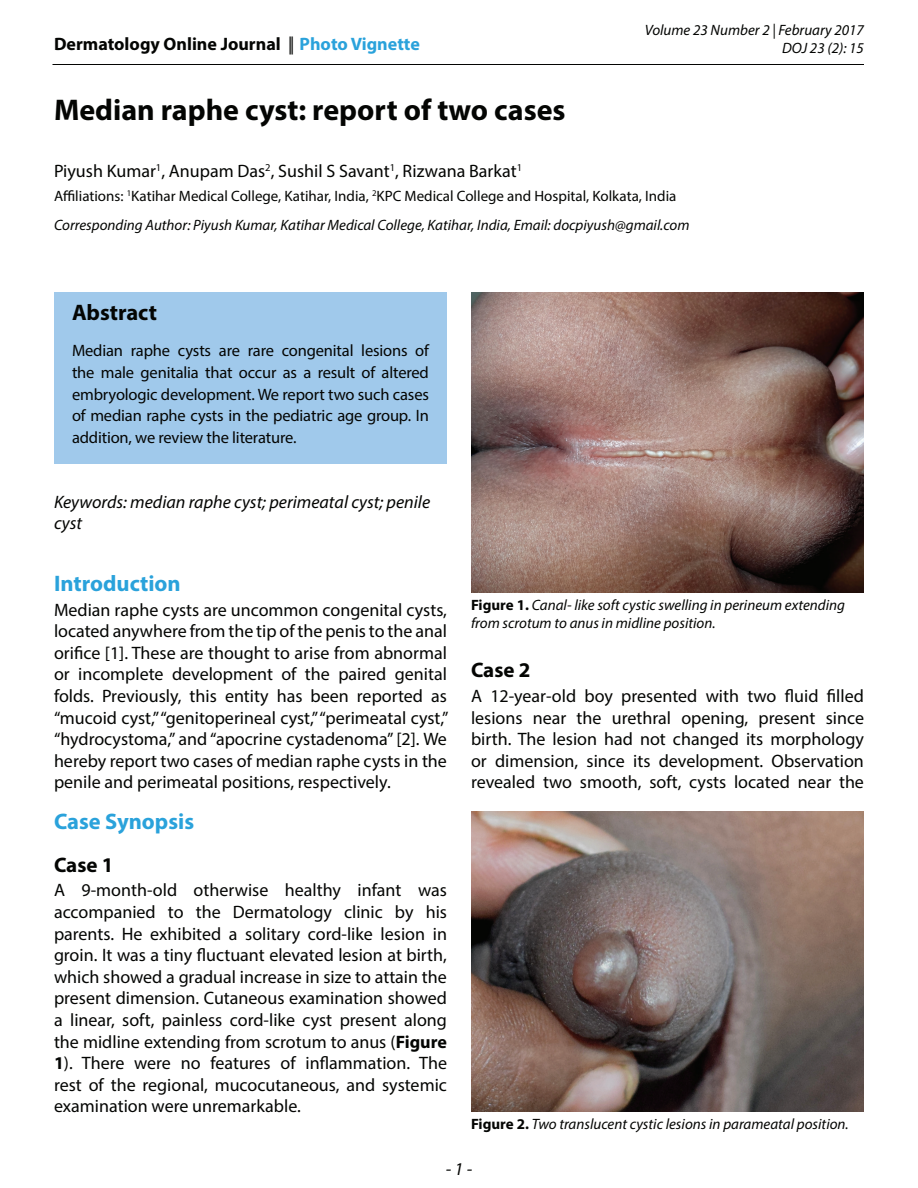
<style>
.page{position:relative;width:918px;height:1188px;background:#fff}
.page>*{position:absolute;margin:0;border:0;box-sizing:border-box;transform-origin:0 0}
.t1{font:700 30px "Myriad Pro";color:#040503}
.Sub_title_Color{font:700 22.5px "Myriad Pro";color:#2aa2db}
.Sub_title_Abstract{font:700 22.5px "Myriad Pro";color:#040503}
.Sub_title_Color-2{font:700 21px "Myriad Pro";color:#040503}
.Body_text{font:18px/21.6px "Myriad Pro";color:#040503;text-align:justify}
.Keywords{font:italic 18px/21.6px "Myriad Pro";color:#040503}
.Affiliations_1{font:18px "Myriad Pro";color:#040503}
.t2{font:700 18px "Myriad Pro";color:#040503}
.Body_text_Abstract{font:16.5px/21.6px "Myriad Pro";letter-spacing:-.01em;color:#040503;text-align:justify}
.Figure_caption{font:italic 15px/18px "Myriad Pro";color:#040503}
.Corresponding_author{font:italic 15px/18px "Myriad Pro";color:#040503;text-align:right}
.Affiliations_1-2{font:15px "Myriad Pro";color:#040503}
.s1{font-weight:400}
.s2{color:#2aa2db}
.s3{font-weight:700}
.s4{font-weight:700;font-style:normal}
</style>
<div class="page">
<hr style="left:52px;top:64px;width:812px;height:1px;background:#040503">
<div style="left:54px;top:292px;width:393px;height:172px;background:#a0c9eb"></div>
<img style="left:471px;top:292px;width:393px;height:300px">
<img style="left:471px;top:812px;width:393px;height:300px">
<p class="t2" style="left:54px;top:32px;width:367px">Dermatology Online Journal <span class="s1">||</span> <span class="s2">Photo Vignette</span></p>
<p class="t1" style="left:54px;top:90px;width:513px">Median raphe cyst: report of two cases</p>
<p class="Corresponding_author" style="left:645px;top:20px;width:221px">Volume 23 Number 2 | February 2017<br>DOJ 23 (2): 15</p>
<p class="Affiliations_1" style="left:54px;top:160px;width:470px">Piyush Kumar<sup>1</sup>, Anupam Das<sup>2</sup>, Sushil S Savant<sup>1</sup>, Rizwana Barkat<sup>1</sup></p>
<p class="Affiliations_1-2" style="left:54px;top:187px;width:624px">Affiliations: <sup>1</sup>Katihar Medical College, Katihar, India, <sup>2</sup>KPC Medical College and Hospital, Kolkata, India</p>
<p class="Corresponding_author" style="left:54px;top:215px;width:637px">Corresponding Author: Piyush Kumar, Katihar Medical College, Katihar, India, Email: docpiyush@gmail.com</p>
<p class="Sub_title_Abstract" style="left:72px;top:298px;width:87px">Abstract</p>
<p class="Body_text_Abstract" style="left:72px;top:340px;width:359px">Median raphe cysts are rare congenital lesions of the male genitalia that occur as a result of altered embryologic development. We report two such cases of median raphe cysts in the pediatric age group. In addition, we review the literature.</p>
<p class="Keywords" style="left:54px;top:490px;width:378px">Keywords: median raphe cyst; perimeatal cyst; penile cyst</p>
<p class="Sub_title_Color" style="left:54px;top:569px;width:128px">Introduction</p>
<p class="Body_text" style="left:54px;top:598px;width:396px">Median raphe cysts are uncommon congenital cysts, located anywhere from the tip of the penis to the anal orifice [1]. These are thought to arise from abnormal or incomplete development of the paired genital folds. Previously, this entity has been reported as “mucoid cyst,” “genitoperineal cyst,” “perimeatal cyst,” “hydrocystoma,” and “apocrine cystadenoma” [2]. We hereby report two cases of median raphe cysts in the penile and perimeatal positions, respectively.</p>
<p class="Sub_title_Color" style="left:54px;top:806px;width:142px">Case Synopsis</p>
<p class="Sub_title_Color-2" style="left:54px;top:851px;width:61px">Case 1</p>
<p class="Body_text" style="left:54px;top:879px;width:395px">A 9-month-old otherwise healthy infant was accompanied to the Dermatology clinic by his parents. He exhibited a solitary cord-like lesion in groin. It was a tiny fluctuant elevated lesion at birth, which showed a gradual increase in size to attain the present dimension. Cutaneous examination showed a linear, soft, painless cord-like cyst present along the midline extending from scrotum to anus (<span class="s3">Figure 1</span>). There were no features of inflammation. The rest of the regional, mucocutaneous, and systemic examination were unremarkable.</p>
<p class="Figure_caption" style="left:471px;top:595px;width:376px"><span class="s4">Figure 1.</span> Canal- like soft cystic swelling in perineum extending from scrotum to anus in midline position.</p>
<p class="Sub_title_Color-2" style="left:471px;top:657px;width:61px">Case 2</p>
<p class="Body_text" style="left:471px;top:685px;width:395px">A 12-year-old boy presented with two fluid filled lesions near the urethral opening, present since birth. The lesion had not changed its morphology or dimension, since its development. Observation revealed two smooth, soft, cysts located near the</p>
<p class="Figure_caption" style="left:471px;top:1114px;width:379px"><span class="s4">Figure 2.</span> Two translucent cystic lesions in parameatal position.</p>
<p class="Keywords" style="left:446px;top:1157px;width:28px">- 1 -</p>
</div>
